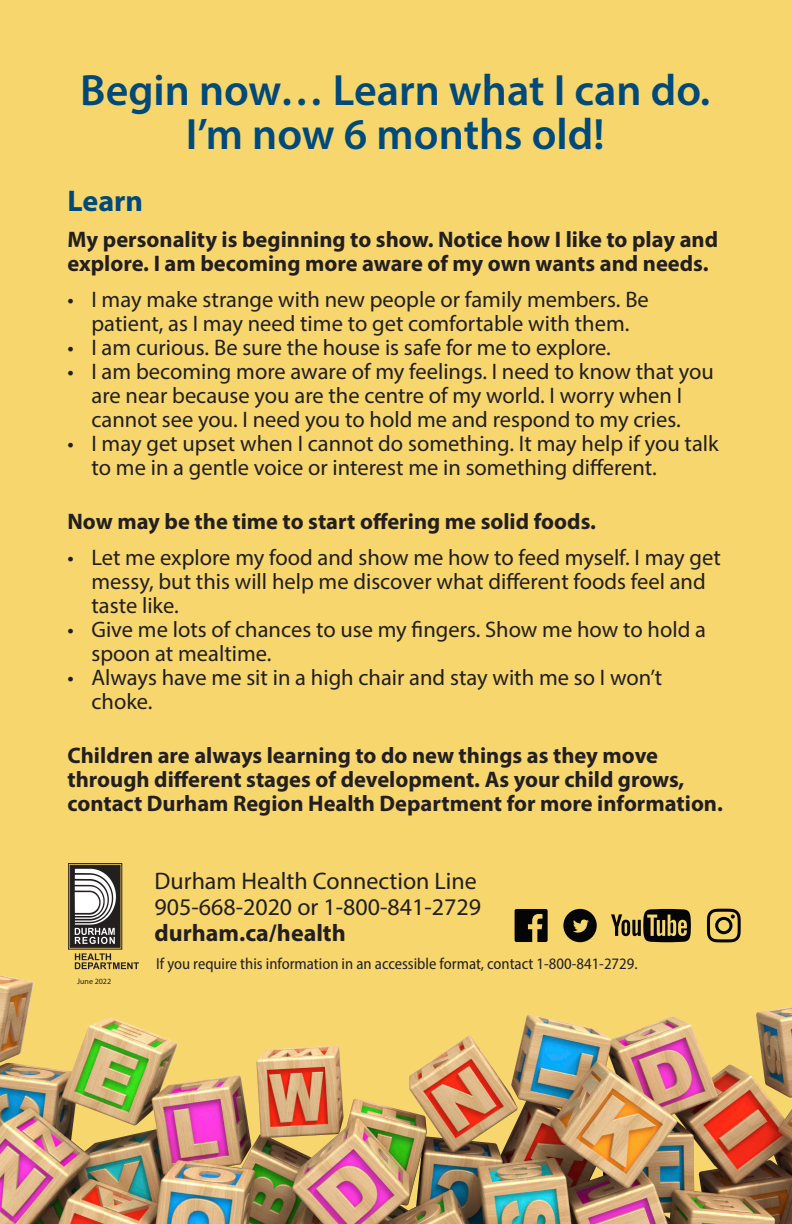
<style>
.page{position:relative;width:792px;height:1224px;background:#f6d66d}
.page>*{position:absolute;margin:0;border:0;box-sizing:border-box;transform-origin:0 0}
.t1{font:600 44px "Myriad Pro";color:#00497b}
.subhead{font:700 30px "Myriad Pro";color:#00497b}
.t2{font:24px/26px "Myriad Pro";color:#231f20}
.t3{font:700 24px "Myriad Pro";color:#231f20}
.t4{font:22.4px/24px "Myriad Pro";color:#231f20}
.subhead2{font:700 22.4px/24px "Myriad Pro";color:#231f20}
.t5{font:semi-condensed 16px "Myriad Pro";color:#231f20}
.t6{font:8px "Myriad Pro";color:#231f20}
</style>
<div class="page">
<img style="left:0;top:968px;width:792px;height:256px">
<div style="left:68px;top:863px;width:54px;height:86px;border:1px solid #231f20"></div>
<div style="left:70px;top:865px;width:50px;height:82px;background:#231f20"></div>
<svg style="left:75px;top:869px;width:41px;height:75px"></svg>
<svg style="left:75px;top:953px;width:64px;height:16px"></svg>
<svg style="left:515px;top:909px;width:33px;height:33px"></svg>
<svg style="left:611px;top:909px;width:80px;height:33px"></svg>
<svg style="left:563px;top:909px;width:34px;height:33px"></svg>
<svg style="left:707px;top:909px;width:34px;height:33px"></svg>
<p class="t1" style="left:80px;top:62px;width:632px">Begin now… Learn what I can do.</p>
<p class="t1" style="left:186px;top:106px;width:420px">I’m now 6 months old!</p>
<p class="subhead" style="left:68px;top:181px;width:77px">Learn</p>
<p class="subhead2" style="left:68px;top:227px;width:652px">My personality is beginning to show. Notice how I like to play and explore. I am becoming more aware of my own wants and needs.</p>
<p class="t4" style="left:68px;top:287px;width:583px;text-align:center">• I may make strange with new people or family members. Be patient, as I may need time to get comfortable with them.</p>
<p class="t4" style="left:67px;top:335px;width:545px">• I am curious. Be sure the house is safe for me to explore.</p>
<p class="t4" style="left:67px;top:359px;width:648px;text-align:center">• I am becoming more aware of my feelings. I need to know that you are near because you are the centre of my world. I worry when I cannot see you. I need you to hold me and respond to my cries.</p>
<p class="t4" style="left:92px;top:431px;width:629px;text-indent:-24px">• I may get upset when I cannot do something. It may help if you talk to me in a gentle voice or interest me in something different.</p>
<p class="subhead2" style="left:67px;top:509px;width:530px">Now may be the time to start offering me solid foods.</p>
<p class="t4" style="left:92px;top:545px;width:631px;text-indent:-24px">• Let me explore my food and show me how to feed myself. I may get messy, but this will help me discover what different foods feel and taste like.</p>
<p class="t4" style="left:92px;top:617px;width:616px;text-indent:-24px">• Give me lots of chances to use my fingers. Show me how to hold a spoon at mealtime.</p>
<p class="t4" style="left:92px;top:665px;width:572px;text-indent:-24px">• Always have me sit in a high chair and stay with me so I won’t choke.</p>
<p class="subhead2" style="left:67px;top:743px;width:657px">Children are always learning to do new things as they move through different stages of development. As your child grows, contact Durham Region Health Department for more information.</p>
<p class="t6" style="left:77px;top:976px;width:35px">June 2022</p>
<p class="t2" style="left:154px;top:867px;width:328px">Durham Health Connection Line<br>905-668-2020 or 1-800-841-2729</p>
<p class="t3" style="left:154px;top:917px;width:193px">durham.ca/health</p>
<p class="t5" style="left:156px;top:954px;width:483px">If you require this information in an accessible format, contact 1-800-841-2729.</p>
</div>
